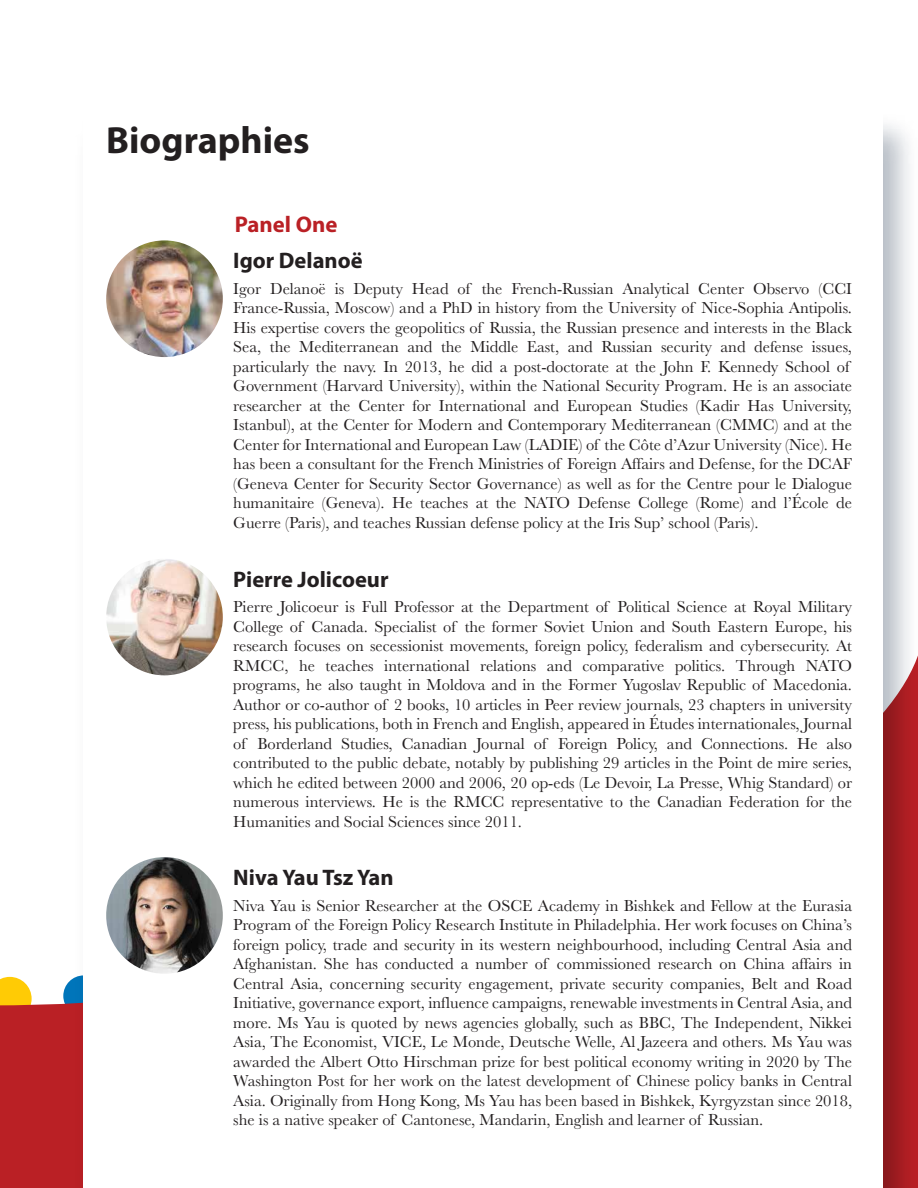
<style>
.page{position:relative;width:918px;height:1188px;background:#fff}
.page>*{position:absolute;margin:0;border:0;box-sizing:border-box;transform-origin:0 0}
.t1{font:700 37.95px "Myriad Pro";color:#231f20}
.t2{font:700 22.8px "Myriad Pro";color:#ba2025}
.t3{font:700 22.5px "Myriad Pro";color:#231f20}
.t4{font:16.5px/19.5px "Baskerville";color:#231f20;text-align:justify}
</style>
<div class="page">
<svg style="left:0;top:976px;width:66px;height:212px;background:#c33b33"></svg>
<img style="left:66px;top:124px;width:852px;height:1064px">
<div style="left:84px;top:107px;width:799px;height:1081px;background:#fff"></div>
<img style="left:106px;top:240px;width:117px;height:117px;border-radius:50%">
<img style="left:106px;top:559px;width:117px;height:116px;border-radius:50%">
<img style="left:106px;top:857px;width:117px;height:117px;border-radius:50%">
<h1 class="t1" style="left:106px;top:115px;width:205px">Biographies</h1>
<h2 class="t2" style="left:235px;top:209px;width:104px">Panel One</h2>
<h3 class="t3" style="left:233px;top:246px;width:131px">Igor Delanoë</h3>
<p class="t4" style="left:233px;top:279px;width:620px;text-align:left">Igor Delanoë is Deputy Head of the French-Russian Analytical Center Observo (CCI France-Russia, Moscow) and a PhD in history from the University of Nice-Sophia Antipolis.<br>His expertise covers the geopolitics of Russia, the Russian presence and interests in the Black Sea, the Mediterranean and the Middle East, and Russian security and defense issues, particularly the navy. In 2013, he did a post-doctorate at the John F. Kennedy School of Government (Harvard University), within the National Security Program. He is an associate researcher at the Center for International and European Studies (Kadir Has University, Istanbul), at the Center for Modern and Contemporary Mediterranean (CMMC) and at the Center for International and European Law (LADIE) of the Côte d’Azur University (Nice). He has been a consultant for the French Ministries of Foreign Affairs and Defense, for the DCAF (Geneva Center for Security Sector Governance) as well as for the Centre pour le Dialogue humanitaire (Geneva). He teaches at the NATO Defense College (Rome) and l’École de Guerre (Paris), and teaches Russian defense policy at the Iris Sup’ school (Paris).</p>
<h3 class="t3" style="left:233px;top:564px;width:157px">Pierre Jolicoeur</h3>
<p class="t4" style="left:233px;top:597px;width:620px">Pierre Jolicoeur is Full Professor at the Department of Political Science at Royal Military College of Canada. Specialist of the former Soviet Union and South Eastern Europe, his research focuses on secessionist movements, foreign policy, federalism and cybersecurity. At RMCC, he teaches international relations and comparative politics. Through NATO programs, he also taught in Moldova and in the Former Yugoslav Republic of Macedonia.<br>Author or co-author of 2 books, 10 articles in Peer review journals, 23 chapters in university press, his publications, both in French and English, appeared in Études internationales, Journal of Borderland Studies, Canadian Journal of Foreign Policy, and Connections. He also contributed to the public debate, notably by publishing 29 articles in the Point de mire series, which he edited between 2000 and 2006, 20 op-eds (Le Devoir, La Presse, Whig Standard) or numerous interviews. He is the RMCC representative to the Canadian Federation for the Humanities and Social Sciences since 2011.</p>
<h3 class="t3" style="left:233px;top:863px;width:162px">Niva Yau Tsz Yan</h3>
<p class="t4" style="left:233px;top:896px;width:620px">Niva Yau is Senior Researcher at the OSCE Academy in Bishkek and Fellow at the Eurasia Program of the Foreign Policy Research Institute in Philadelphia. Her work focuses on China’s foreign policy, trade and security in its western neighbourhood, including Central Asia and Afghanistan. She has conducted a number of commissioned research on China affairs in Central Asia, concerning security engagement, private security companies, Belt and Road Initiative, governance export, influence campaigns, renewable investments in Central Asia, and more. Ms Yau is quoted by news agencies globally, such as BBC, The Independent, Nikkei Asia, The Economist, VICE, Le Monde, Deutsche Welle, Al Jazeera and others. Ms Yau was awarded the Albert Otto Hirschman prize for best political economy writing in 2020 by The Washington Post for her work on the latest development of Chinese policy banks in Central Asia. Originally from Hong Kong, Ms Yau has been based in Bishkek, Kyrgyzstan since 2018, she is a native speaker of Cantonese, Mandarin, English and learner of Russian.</p>
</div>
